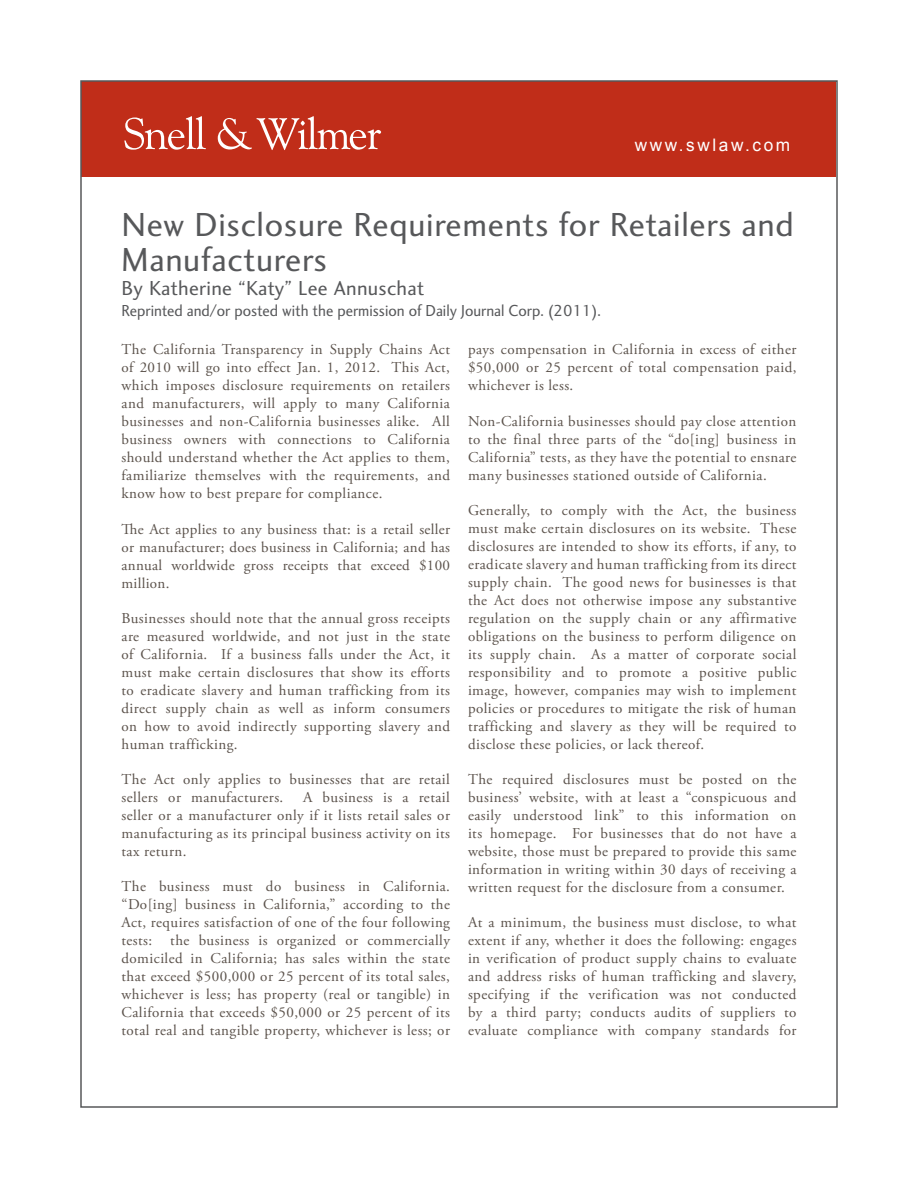
<style>
.page{position:relative;width:918px;height:1188px;background:#fff}
.page>*{position:absolute;margin:0;border:0;box-sizing:border-box;transform-origin:0 0}
.t1{font:34.5px/34.5px "Charlotte Sans Std";letter-spacing:.02em;color:#57585a}
.t2{font:21px "Charlotte Sans Std";letter-spacing:.01em;color:#57585a}
.t3{font:17.25px "Arial";letter-spacing:.15em;color:#fff}
.t4{font:16.5px "Charlotte Sans Std";color:#57585a;scale:.95 1}
.t5{font:15px/18px "Adobe Garamond Pro";letter-spacing:.03em;color:#5b524b;text-align:justify}
</style>
<div class="page">
<div style="left:82px;top:82px;width:754px;height:95px;background:#c02d19"></div>
<svg style="left:124px;top:116px;width:82px;height:34px"></svg>
<svg style="left:218px;top:116px;width:163px;height:34px"></svg>
<p class="t3" style="left:635px;top:134px;width:157px">www.swlaw.com</p>
<h1 class="t1" style="left:122px;top:208px;width:674px">New Disclosure Requirements for Retailers and<br>Manufacturers</h1>
<h2 class="t2" style="left:122px;top:276px;width:304px">By Katherine “Katy” Lee Annuschat</h2>
<p class="t4" style="left:122px;top:301px;width:506px">Reprinted and/or posted with the permission of Daily Journal Corp. (2011).</p>
<p class="t5" style="left:122px;top:341px;width:330px">The California Transparency in Supply Chains Act of 2010 will go into effect Jan. 1, 2012. This Act, which imposes disclosure requirements on retailers and manufacturers, will apply to many California businesses and non-California businesses alike. All business owners with connections to California should understand whether the Act applies to them, familiarize themselves with the requirements, and know how to best prepare for compliance.</p>
<p class="t5" style="left:122px;top:520px;width:330px">The Act applies to any business that: is a retail seller or manufacturer; does business in California; and has annual worldwide gross receipts that exceed $100 million.</p>
<p class="t5" style="left:122px;top:610px;width:330px">Businesses should note that the annual gross receipts are measured worldwide, and not just in the state of California. If a business falls under the Act, it must make certain disclosures that show its efforts to eradicate slavery and human trafficking from its direct supply chain as well as inform consumers on how to avoid indirectly supporting slavery and human trafficking.</p>
<p class="t5" style="left:122px;top:771px;width:330px">The Act only applies to businesses that are retail sellers or manufacturers.</p>
<p class="t5" style="left:468px;top:341px;width:330px">pays compensation in California in excess of either $50,000 or 25 percent of total compensation paid, whichever is less.</p>
<p class="t5" style="left:468px;top:412px;width:330px">Non-California businesses should pay close attention to the final three parts of the “do[ing] business in California” tests, as they have the potential to ensnare many businesses stationed outside of California.</p>
<p class="t5" style="left:468px;top:502px;width:330px">Generally, to comply with the Act, the business must make certain disclosures on its website. These disclosures are intended to show its efforts, if any, to eradicate slavery and human trafficking from its direct supply chain. The good news for businesses is that the Act does not otherwise impose any substantive regulation on the supply chain or any affirmative obligations on the business to perform diligence on its supply chain. As a matter of corporate social responsibility and to promote a positive public image, however, companies may wish to implement policies or procedures to mitigate the risk of human trafficking and slavery as they will be required to disclose these policies, or lack thereof.</p>
<p class="t5" style="left:468px;top:771px;width:330px">The required disclosures must be posted on the business’ website, with at least a “conspicuous and easily understood link” to this information on its homepage. For businesses that do not have a website, those must be prepared to provide this same information in writing within 30 days of receiving a written request for the disclosure from a consumer.</p>
<p class="t5" style="left:468px;top:914px;width:330px">At a minimum, the business must disclose, to what extent if any, whether it does the following: engages in verification of product supply chains to evaluate and address risks of human trafficking and slavery, specifying if the verification was not conducted by a third party; conducts audits of suppliers to evaluate compliance with company standards for</p>
<p class="t5" style="left:122px;top:789px;width:330px;text-indent:182px">A business is a retail seller or a manufacturer only if it lists retail sales or manufacturing as its principal business activity on its tax return.</p>
<p class="t5" style="left:122px;top:878px;width:330px">The business must do business in California. “Do[ing] business in California,” according to the Act, requires satisfaction of one of the four following tests: the business is organized or commercially domiciled in California; has sales within the state that exceed $500,000 or 25 percent of its total sales, whichever is less; has property (real or tangible) in California that exceeds $50,000 or 25 percent of its total real and tangible property, whichever is less; or</p>
</div>
